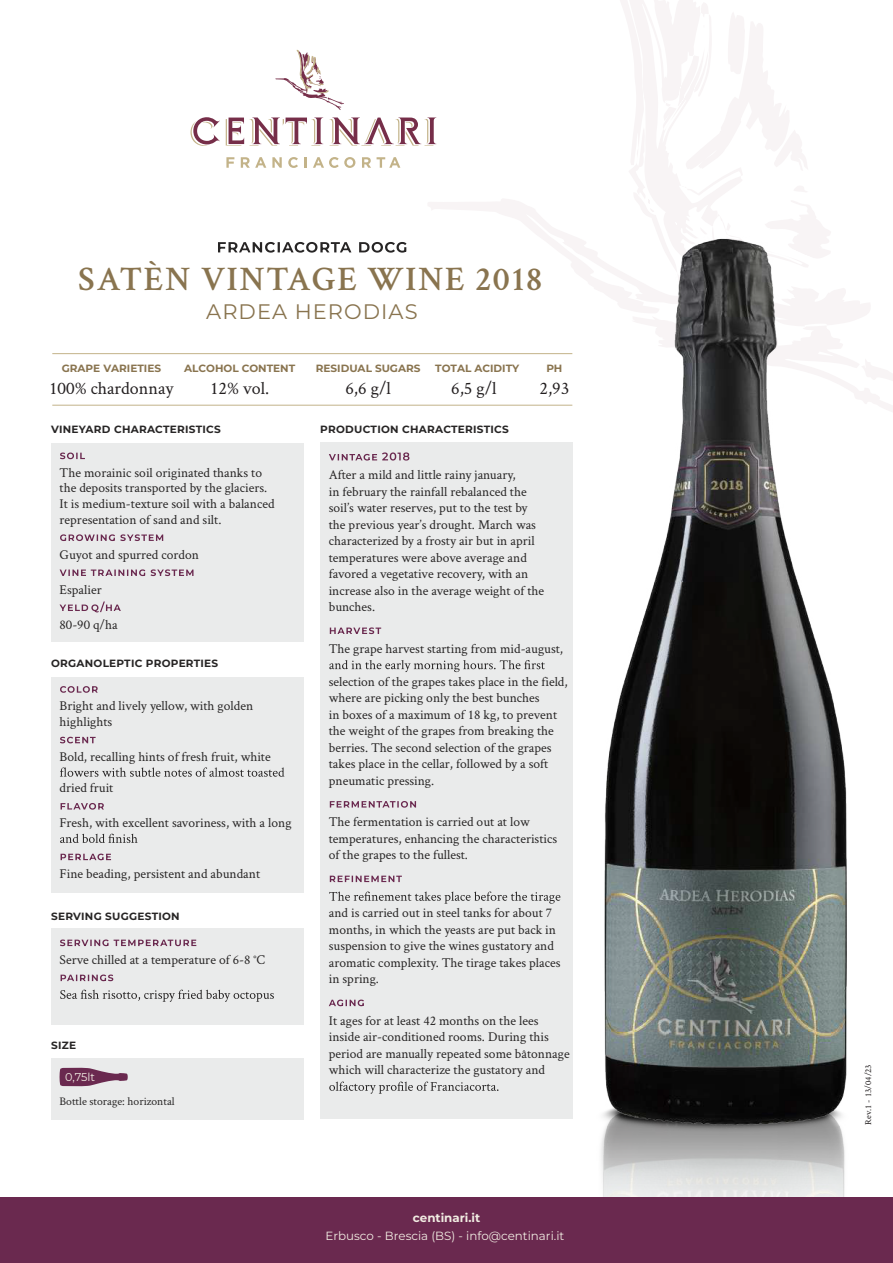
<style>
.page{position:relative;width:893px;height:1263px;background:#fff}
.page>*{position:absolute;margin:0;border:0;box-sizing:border-box;transform-origin:0 0}
.t1{font:600 34.5px "Crimson Text";letter-spacing:.05em;color:#89744f}
.t2{font:21px "Montserrat";letter-spacing:.05em;color:#89744f}
.t3{font:18px "Crimson Text";color:#231f20}
.t4{font:13.5px/16.5px "Crimson Text";color:#272525}
.t5{font:11.85px "Montserrat";color:#f1ece2}
.t6{font:700 11.85px "Montserrat";color:#f1ece2}
.t7{font:11.7px "Crimson Text";color:#272525}
.t8{font:11.25px "Montserrat";color:#f1ece2}
.t9{font:700 10.5px "Montserrat";letter-spacing:.025em;color:#272525}
.t10{font:700 10.5px "Montserrat";color:#89744f}
.t11{font:9px "Crimson Text";color:#231f20}
</style>
<div class="page">
<svg style="left:427px;top:0;width:466px;height:443px"></svg>
<hr style="left:52px;top:353px;width:520px;height:1px;background:#c3b389">
<hr style="left:52px;top:405px;width:520px;height:1px;background:#c3b389">
<img style="left:601px;top:1148px;width:244px;height:49px">
<svg style="left:190px;top:117px;width:246px;height:29px"></svg>
<svg style="left:226px;top:157px;width:8px;height:11px"></svg>
<svg style="left:241px;top:157px;width:25px;height:11px"></svg>
<svg style="left:272px;top:157px;width:10px;height:11px"></svg>
<svg style="left:288px;top:157px;width:10px;height:11px"></svg>
<svg style="left:304px;top:157px;width:3px;height:11px"></svg>
<svg style="left:313px;top:157px;width:42px;height:11px"></svg>
<svg style="left:362px;top:157px;width:9px;height:11px"></svg>
<svg style="left:377px;top:157px;width:23px;height:11px"></svg>
<svg style="left:275px;top:50px;width:69px;height:60px"></svg>
<div style="left:0;top:1197px;width:893px;height:66px;background:#6a294f"></div>
<div style="left:51px;top:443px;width:252px;height:199px;background:#eaebeb"></div>
<div style="left:51px;top:678px;width:252px;height:215px;background:#eaebeb"></div>
<div style="left:51px;top:929px;width:252px;height:96px;background:#eaebeb"></div>
<div style="left:51px;top:1058px;width:252px;height:61px;background:#eaebeb"></div>
<div style="left:320px;top:443px;width:253px;height:676px;background:#eaebeb"></div>
<svg style="left:218px;top:242px;width:188px;height:11px"></svg>
<svg style="left:329px;top:452px;width:80px;height:9px"></svg>
<svg style="left:330px;top:627px;width:51px;height:7px"></svg>
<svg style="left:329px;top:660px;width:216px;height:12px"></svg>
<svg style="left:330px;top:801px;width:86px;height:7px"></svg>
<svg style="left:330px;top:876px;width:72px;height:6px"></svg>
<svg style="left:329px;top:891px;width:231px;height:13px"></svg>
<svg style="left:329px;top:999px;width:35px;height:7px"></svg>
<svg style="left:329px;top:1081px;width:169px;height:13px"></svg>
<svg style="left:60px;top:452px;width:25px;height:7px"></svg>
<svg style="left:60px;top:534px;width:103px;height:7px"></svg>
<svg style="left:60px;top:569px;width:133px;height:7px"></svg>
<svg style="left:60px;top:601px;width:61px;height:11px"></svg>
<svg style="left:60px;top:686px;width:38px;height:7px"></svg>
<svg style="left:60px;top:737px;width:36px;height:6px"></svg>
<svg style="left:60px;top:767px;width:224px;height:10px"></svg>
<svg style="left:61px;top:803px;width:43px;height:7px"></svg>
<svg style="left:60px;top:834px;width:78px;height:9px"></svg>
<svg style="left:61px;top:854px;width:50px;height:6px"></svg>
<svg style="left:60px;top:939px;width:136px;height:7px"></svg>
<svg style="left:61px;top:974px;width:52px;height:7px"></svg>
<svg style="left:60px;top:990px;width:214px;height:12px"></svg>
<img style="left:590px;top:192px;width:263px;height:956px">
<svg style="left:60px;top:1068px;width:68px;height:18px"></svg>
<div style="left:65px;top:1070px;width:31px;height:11px;background:#6a294f"></div>
<h1 class="t1" style="left:79px;top:255px;width:465px">SATÈN VINTAGE WINE 2018</h1>
<h2 class="t2" style="left:206px;top:298px;width:213px">ARDEA HERODIAS</h2>
<p class="t10" style="left:62px;top:361px;width:101px">GRAPE VARIETIES</p>
<h3 class="t3" style="left:49px;top:376px;width:126px">100% chardonnay</h3>
<p class="t10" style="left:184px;top:361px;width:113px">ALCOHOL CONTENT</p>
<p class="t10" style="left:316px;top:361px;width:106px">RESIDUAL SUGARS</p>
<p class="t10" style="left:435px;top:361px;width:86px">TOTAL ACIDITY</p>
<p class="t10" style="left:546px;top:361px;width:17px">PH</p>
<h3 class="t3" style="left:210px;top:376px;width:61px">12% vol.</h3>
<h3 class="t3" style="left:345px;top:376px;width:47px">6,6 g/l</h3>
<h3 class="t3" style="left:451px;top:376px;width:47px">6,5 g/l</h3>
<h3 class="t3" style="left:539px;top:376px;width:31px">2,93</h3>
<p class="t9" style="left:51px;top:423px;width:171px">VINEYARD CHARACTERISTICS</p>
<p class="t4" style="left:60px;top:464px;width:217px;line-height:15.6px">The morainic soil originated thanks to the deposits transported by the glaciers.<br>It is medium-texture soil with a balanced representation of sand and silt.</p>
<p class="t4" style="left:60px;top:546px;width:141px">Guyot and spurred cordon</p>
<p class="t4" style="left:60px;top:581px;width:44px">Espalier</p>
<p class="t4" style="left:60px;top:616px;width:60px">80-90 q/ha</p>
<p class="t9" style="left:51px;top:656px;width:169px">ORGANOLEPTIC PROPERTIES</p>
<p class="t4" style="left:60px;top:698px;width:195px;line-height:15.6px">Bright and lively yellow, with golden highlights</p>
<p class="t4" style="left:60px;top:748px;width:213px">Bold, recalling hints of fresh fruit, white</p>
<p class="t4" style="left:60px;top:779px;width:55px">dried fruit</p>
<p class="t4" style="left:60px;top:814px;width:234px">Fresh, with excellent savoriness, with a long</p>
<p class="t4" style="left:60px;top:865px;width:202px">Fine beading, persistent and abundant</p>
<p class="t9" style="left:51px;top:909px;width:130px">SERVING SUGGESTION</p>
<p class="t4" style="left:60px;top:951px;width:207px">Serve chilled at a temperature of 6-8 °C</p>
<p class="t9" style="left:51px;top:1038px;width:27px">SIZE</p>
<p class="t8" style="left:65px;top:1069px;width:31px">0,75lt</p>
<p class="t7" style="left:60px;top:1093px;width:117px">Bottle storage: horizontal</p>
<p class="t9" style="left:320px;top:423px;width:190px">PRODUCTION CHARACTERISTICS</p>
<p class="t4" style="left:329px;top:466px;width:217px">After a mild and little rainy january,<br>in february the rainfall rebalanced the soil’s water reserves, put to the test by the previous year’s drought. March was characterized by a frosty air but in april temperatures were above average and favored a vegetative recovery, with an increase also in the average weight of the bunches.</p>
<p class="t4" style="left:329px;top:639px;width:236px">The grape harvest starting from mid-august,</p>
<p class="t4" style="left:329px;top:672px;width:240px">selection of the grapes takes place in the field, where are picking only the best bunches<br>in boxes of a maximum of 18 kg, to prevent the weight of the grapes from breaking the berries. The second selection of the grapes takes place in the cellar, followed by a soft pneumatic pressing.</p>
<p class="t4" style="left:329px;top:813px;width:230px">The fermentation is carried out at low temperatures, enhancing the characteristics of the grapes to the fullest.</p>
<p class="t4" style="left:329px;top:904px;width:233px">and is carried out in steel tanks for about 7 months, in which the yeasts are put back in suspension to give the wines gustatory and aromatic complexity. The tirage takes places in spring.</p>
<p class="t4" style="left:329px;top:1012px;width:242px">It ages for at least 42 months on the lees inside air-conditioned rooms. During this period are manually repeated some bâtonnage which will characterize the gustatory and</p>
<p class="t6" style="left:413px;top:1210px;width:69px">centinari.it</p>
<p class="t5" style="left:325px;top:1228px;width:240px">Erbusco - Brescia (BS) - info@centinari.it</p>
<p class="t11" style="left:862px;top:1125px;width:62px;rotate:-90deg">Rev.1 - 13/04/23</p>
</div>
